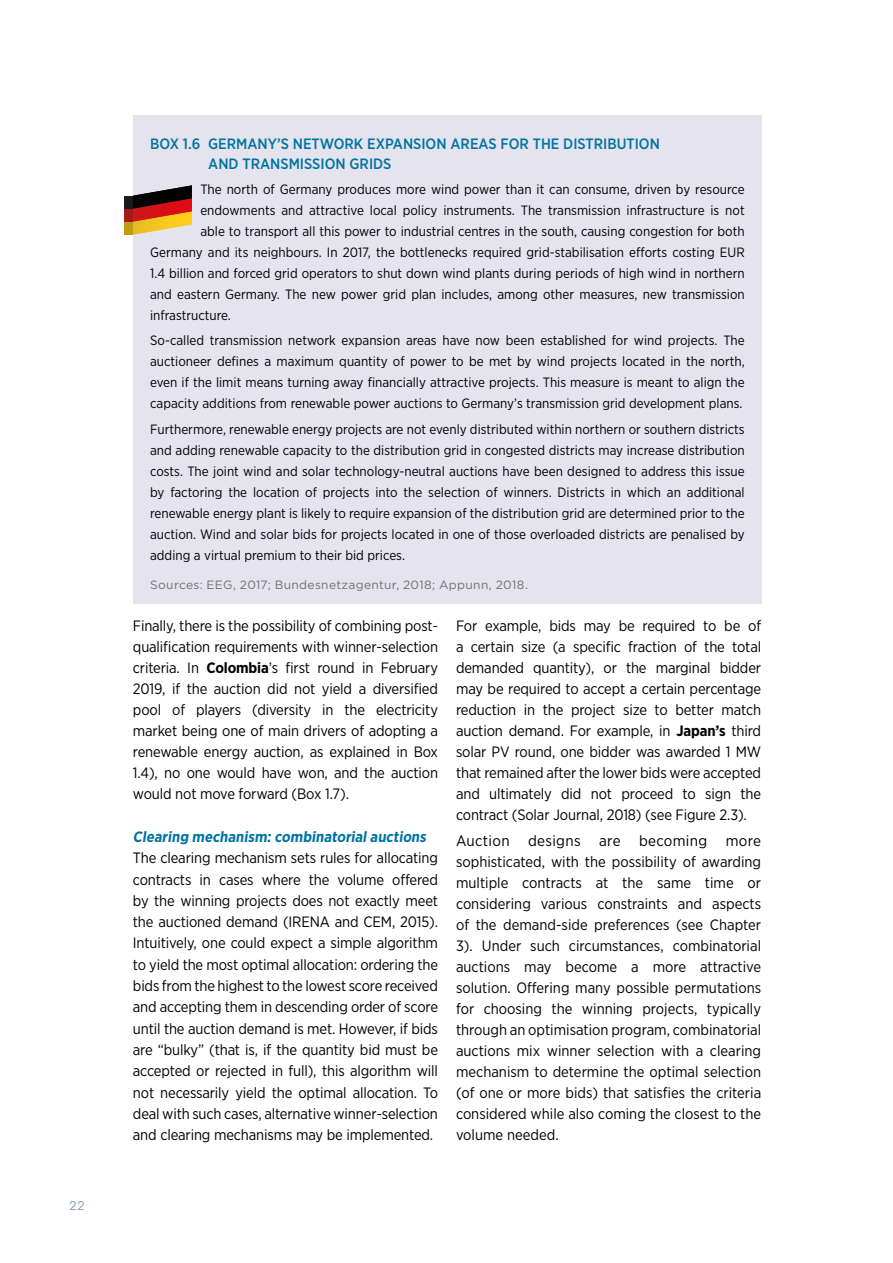
<style>
.page{position:relative;width:893px;height:1263px;background:#fff}
.page>*{position:absolute;margin:0;border:0;box-sizing:border-box;transform-origin:0 0}
.t1{font:15px/21px "Gotham Narrow";letter-spacing:-.01em;color:#000;text-align:justify}
.t2{font:500 15px/19.5px "Gotham Narrow";color:#0073a2}
.t3{font:700 15px "Gotham Narrow";color:#0073a2}
.t4{font:13.5px/21px "Gotham Narrow";color:#000;text-align:justify}
.t5{font:12px "Gotham";letter-spacing:.025em;color:#706f6f}
.t6{font:12px "ITC Avant Garde Std";color:#769dba}
.s1{font-weight:700}
</style>
<div class="page">
<div style="left:133px;top:116px;width:629px;height:77px;background:#e4e3ee"></div>
<div style="left:133px;top:162px;width:629px;height:182px;background:#e4e3ee"></div>
<div style="left:133px;top:313px;width:629px;height:119px;background:#e4e3ee"></div>
<div style="left:133px;top:401px;width:629px;height:182px;background:#e4e3ee"></div>
<div style="left:133px;top:549px;width:629px;height:55px;background:#e4e3ee"></div>
<svg style="left:133px;top:185px;width:59px;height:50px"></svg>
<div style="left:124px;top:222px;width:9px;height:13px;background:#bf9a13"></div>
<div style="left:124px;top:196px;width:9px;height:13px;background:#1b1b1b"></div>
<div style="left:124px;top:209px;width:9px;height:13px;background:#a61916"></div>
<p class="t6" style="left:69px;top:1198px;width:17px">22</p>
<p class="t2" style="left:208px;top:134px;width:453px;text-indent:-58px">BOX 1.6 GERMANY’S NETWORK EXPANSION AREAS FOR THE DISTRIBUTION<br>AND TRANSMISSION GRIDS</p>
<p class="t4" style="left:200px;top:178px;width:546px">The north of Germany produces more wind power than it can consume, driven by resource</p>
<p class="t4" style="left:200px;top:199px;width:546px">endowments and attractive local policy instruments. The transmission infrastructure is not</p>
<p class="t4" style="left:200px;top:220px;width:546px">able to transport all this power to industrial centres in the south, causing congestion for both</p>
<p class="t4" style="left:150px;top:241px;width:596px">Germany and its neighbours. In 2017, the bottlenecks required grid-stabilisation efforts costing EUR</p>
<p class="t4" style="left:150px;top:262px;width:596px">1.4 billion and forced grid operators to shut down wind plants during periods of high wind in northern</p>
<p class="t4" style="left:150px;top:283px;width:596px">and eastern Germany. The new power grid plan includes, among other measures, new transmission</p>
<p class="t4" style="left:150px;top:304px;width:82px">infrastructure.</p>
<p class="t4" style="left:150px;top:330px;width:596px">So-called transmission network expansion areas have now been established for wind projects. The auctioneer defines a maximum quantity of power to be met by wind projects located in the north, even if the limit means turning away financially attractive projects. This measure is meant to align the capacity additions from renewable power auctions to Germany’s transmission grid development plans.</p>
<p class="t4" style="left:150px;top:418px;width:596px">Furthermore, renewable energy projects are not evenly distributed within northern or southern districts and adding renewable capacity to the distribution grid in congested districts may increase distribution costs. The joint wind and solar technology-neutral auctions have been designed to address this issue by factoring the location of projects into the selection of winners. Districts in which an additional renewable energy plant is likely to require expansion of the distribution grid are determined prior to the auction. Wind and solar bids for projects located in one of those overloaded districts are penalised by adding a virtual premium to their bid prices.</p>
<p class="t5" style="left:150px;top:577px;width:379px">Sources: EEG, 2017; Bundesnetzagentur, 2018; Appunn, 2018.</p>
<p class="t1" style="left:133px;top:615px;width:307px">Finally, there is the possibility of combining post&shy;qualification requirements with winner-selection criteria. In <span class="s1">Colombia</span>’s first round in February 2019, if the auction did not yield a diversified pool of players (diversity in the electricity market being one of main drivers of adopting a renewable energy auction, as explained in Box 1.4), no one would have won, and the auction would not move forward (Box 1.7).</p>
<p class="t3" style="left:133px;top:827px;width:297px">Clearing mechanism:combinatorialauctions</p>
<p class="t1" style="left:133px;top:847px;width:307px">The clearing mechanism sets rules for allocating contracts in cases where the volume offered by the winning projects does not exactly meet the auctioned demand (IRENA and CEM, 2015).<br>Intuitively, one could expect a simple algorithm to yield the most optimal allocation: ordering the bids from the highest to the lowest score received and accepting them in descending order of score until the auction demand is met. However, if bids are “bulky” (that is, if the quantity bid must be accepted or rejected in full), this algorithm will not necessarily yield the optimal allocation. To deal with such cases, alternative winner-selection and clearing mechanisms may be implemented.</p>
<p class="t1" style="left:456px;top:615px;width:307px">For example, bids may be required to be of a certain size (a specific fraction of the total demanded quantity), or the marginal bidder may be required to accept a certain percentage reduction in the project size to better match auction demand. For example, in <span class="s1">Japan’s</span> third solar PV round, one bidder was awarded 1 MW that remained after the lower bids were accepted and ultimately did not proceed to sign the contract (Solar Journal, 2018) (see Figure 2.3).</p>
<p class="t1" style="left:456px;top:829px;width:307px">Auction designs are becoming more sophisticated, with the possibility of awarding multiple contracts at the same time or considering various constraints and aspects of the demand-side preferences (see Chapter 3). Under such circumstances, combinatorial auctions may become a more attractive solution. Offering many possible permutations for choosing the winning projects, typically through an optimisation program, combinatorial auctions mix winner selection with a clearing mechanism to determine the optimal selection (of one or more bids) that satisfies the criteria considered while also coming the closest to the volume needed.</p>
</div>
